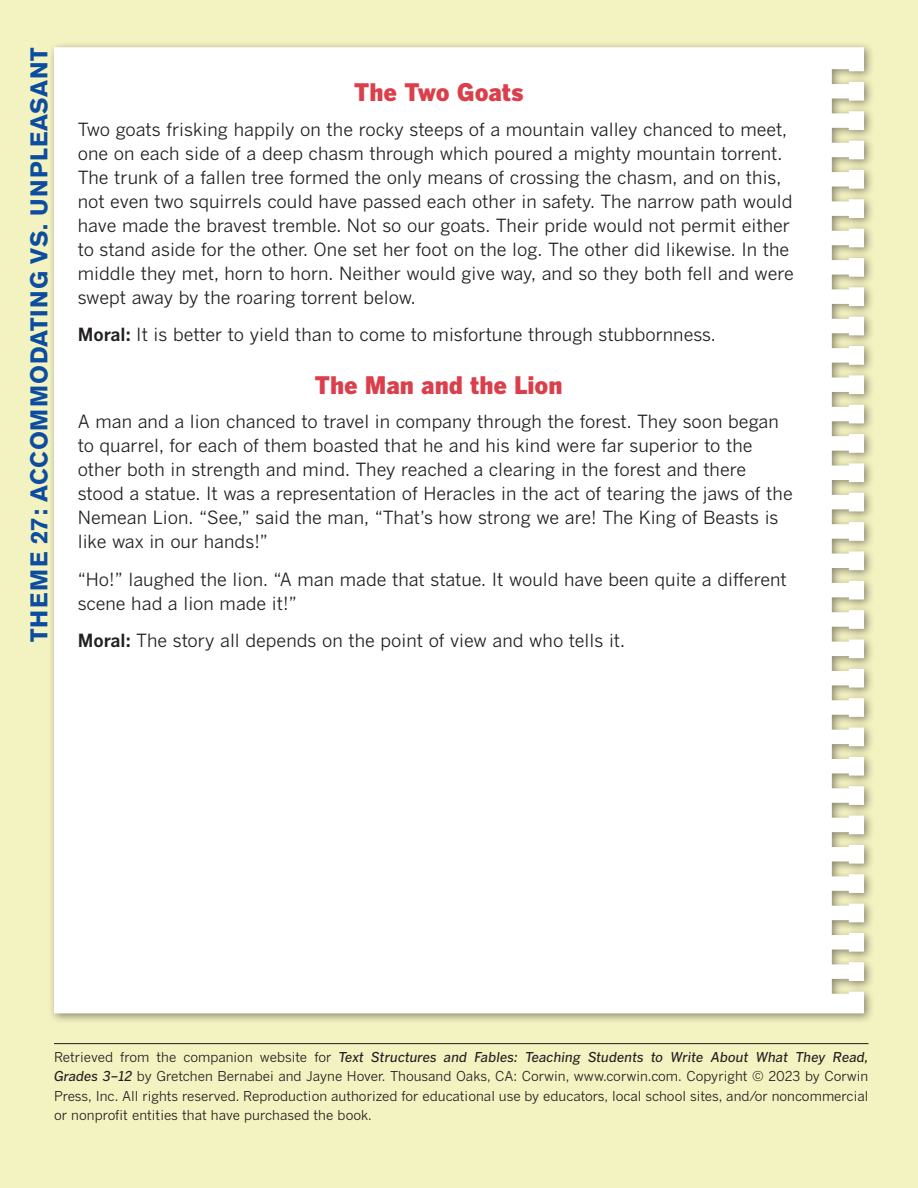
<style>
.page{position:relative;width:918px;height:1188px;background:#f3f2c1}
.page>*{position:absolute;margin:0;border:0;box-sizing:border-box;transform-origin:0 0}
.t1{font:700 24px "Akzidenz Grotesk BE";letter-spacing:.025em;color:#0d4da1}
.t2{font:900 24px "Benton Gothic";letter-spacing:-.005em;color:#da3f4b}
.t3{font:18px/24px "Benton Gothic";color:#231f20}
.t4{font:13.5px/19.5px "Benton Gothic";color:#231f20;text-align:justify}
.s1{font-weight:700}
.s2{font-weight:500;font-style:italic}
</style>
<div class="page">
<div style="left:48px;top:41px;width:827px;height:983px;background:#231f20;opacity:.5"></div>
<div style="left:54px;top:47px;width:810px;height:966px;background:#fff"></div>
<hr style="left:54px;top:1043px;width:814px;height:1px;background:#231f20">
<h1 class="t1" style="left:25px;top:642px;width:596px;rotate:-90deg">THEME 27: ACCOMMODATING VS. UNPLEASANT</h1>
<h1 class="t2" style="left:354px;top:77px;width:171px">The Two Goats</h1>
<p class="t3" style="left:78px;top:117px;width:718px">Two goats frisking happily on the rocky steeps of a mountain valley chanced to meet, one on each side of a deep chasm through which poured a mighty mountain torrent.<br>The trunk of a fallen tree formed the only means of crossing the chasm, and on this, not even two squirrels could have passed each other in safety. The narrow path would have made the bravest tremble. Not so our goats. Their pride would not permit either to stand aside for the other. One set her foot on the log. The other did likewise. In the middle they met, horn to horn. Neither would give way, and so they both fell and were swept away by the roaring torrent below.</p>
<p class="t3" style="left:78px;top:322px;width:640px"><span class="s1">Moral:</span> It is better to yield than to come to misfortune through stubbornness.</p>
<h1 class="t2" style="left:315px;top:370px;width:250px">The Man and the Lion</h1>
<p class="t3" style="left:78px;top:410px;width:717px">A man and a lion chanced to travel in company through the forest. They soon began to quarrel, for each of them boasted that he and his kind were far superior to the other both in strength and mind. They reached a clearing in the forest and there stood a statue. It was a representation of Heracles in the act of tearing the jaws of the Nemean Lion. “See,” said the man, “That’s how strong we are! The King of Beasts is like wax in our hands!”</p>
<p class="t3" style="left:78px;top:567px;width:711px">“Ho!” laughed the lion. “A man made that statue. It would have been quite a different scene had a lion made it!”</p>
<p class="t3" style="left:78px;top:629px;width:549px"><span class="s1">Moral:</span> The story all depends on the point of view and who tells it.</p>
<p class="t4" style="left:54px;top:1047px;width:816px">Retrieved from the companion website for <span class="s2">Text Structures and Fables: Teaching Students to Write About What They Read, Grades 3–12</span> by Gretchen Bernabei and Jayne Hover. Thousand Oaks, CA: Corwin, www.corwin.com. Copyright © 2023 by Corwin Press, Inc. All rights reserved. Reproduction authorized for educational use by educators, local school sites, and/or noncommercial or nonprofit entities that have purchased the book.</p>
</div>
